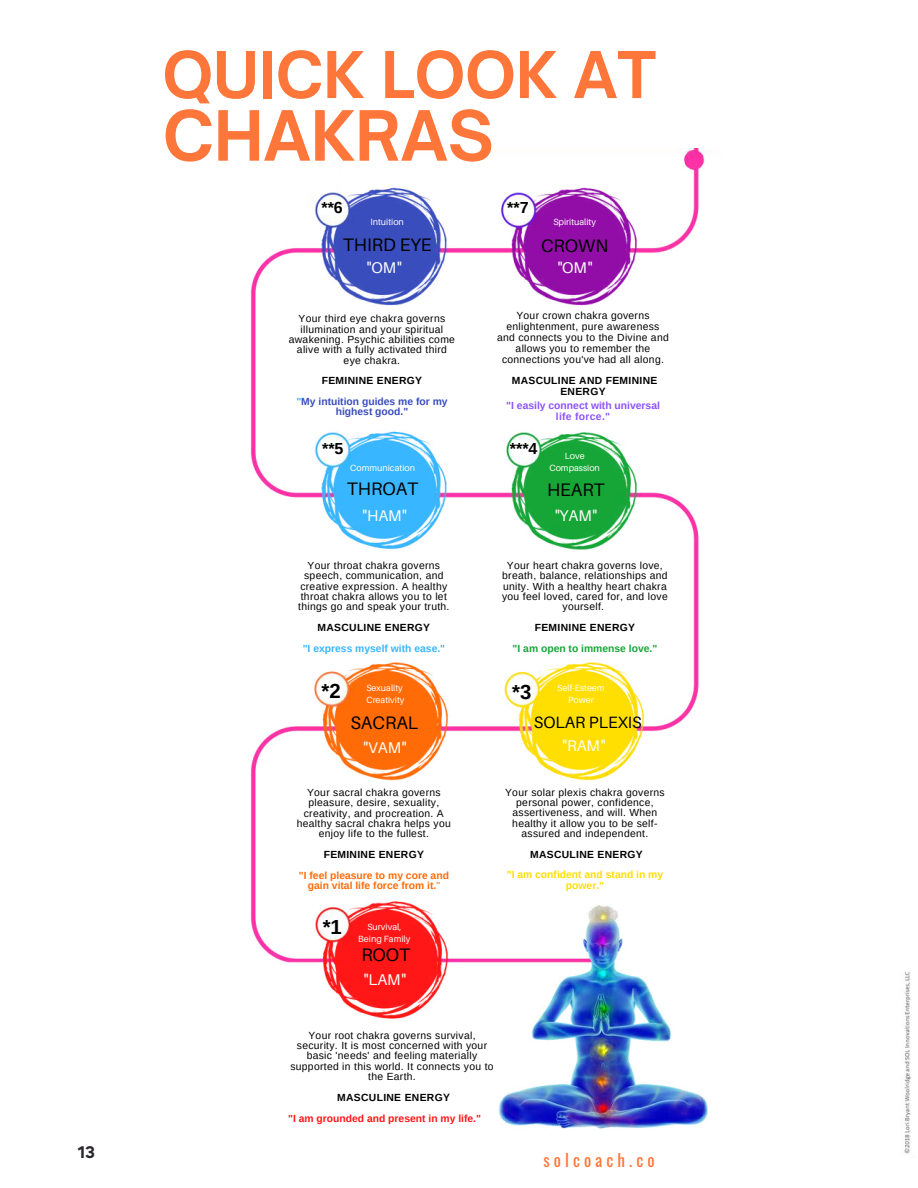
<style>
.page{position:relative;width:918px;height:1188px;background:#fff}
.page>*{position:absolute;margin:0;border:0;box-sizing:border-box;transform-origin:0 0}
.t1{font:700 66.3px "Open Sauce One";color:#ff763a}
.t2{font:700 61.65px "Open Sauce One";color:#ff763a}
.t3{font:700 20.25px "Arimo";color:#000}
.t4{font:18.15px "Aileron";color:#000}
.t5{font:16.95px "Oswald";letter-spacing:.24em;color:#ff763a}
.t6{font:16.35px "Aileron";color:#000}
.t7{font:700 16.05px "Arimo";color:#000}
.t8{font:15.45px "Aileron";color:#fffefc}
.t9{font:700 15px "Gordita";color:#2b282d}
.t10{font:10.35px/10.4px "Arimo";letter-spacing:.03em;color:#000;text-align:center}
.t11{font:700 10.35px/10.9px "Arimo";letter-spacing:.03em;color:#000;text-align:center}
.t12{font:700 10.35px/20.7px "Arimo";color:#394dbd;text-align:center}
.t13{font:700 10.35px/10.4px "Arimo";color:#ff6b07;text-align:center}
.t14{font:700 10.35px/10.9px "Arimo";color:#8c52ff;text-align:center}
.t15{font:700 10.35px "Arimo";color:#ff1616}
.t16{font:700 10.35px/10.4px "Arimo";color:#ffde01;text-align:center}
.t17{font:700 10.35px "Arimo";color:#38b6ff}
.t18{font:700 10.35px "Arimo";color:#16a637}
.t19{font:9px/12px "Aileron";color:#fffefc;text-align:center}
.s1{color:#000}
.s2{color:#38b6ff}
.s3{font-weight:400}
</style>
<div class="page">
<img style="left:250px;top:149px;width:455px;height:870px">
<img style="left:496px;top:900px;width:212px;height:229px">
<img style="left:904px;top:971px;width:7px;height:183px">
<h3 class="t9" style="left:78px;top:1142px;width:19px">13</h3>
<h2 class="t2" style="left:163px;top:36px;width:495px">QUICK LOOK AT</h2>
<h1 class="t1" style="left:163px;top:94px;width:332px">CHAKRAS</h1>
<h3 class="t7" style="left:321px;top:198px;width:23px">**6</h3>
<h3 class="t7" style="left:507px;top:199px;width:23px">**7</h3>
<p class="t19" style="left:370px;top:216px;width:35px">Intuition</p>
<h3 class="t4" style="left:343px;top:234px;width:90px">THIRD EYE</h3>
<p class="t19" style="left:553px;top:216px;width:44px">Spirituality</p>
<h3 class="t4" style="left:541px;top:234px;width:69px">CROWN</h3>
<h3 class="t8" style="left:366px;top:258px;width:37px">"OM"</h3>
<h3 class="t8" style="left:557px;top:258px;width:37px">"OM"</h3>
<p class="t10" style="left:289px;top:313px;width:168px">Your third eye chakra governs illumination and your spiritual awakening. Psychic abilities come alive with a fully activated third eye chakra.</p>
<p class="t12" style="left:296px;top:370px;width:153px"><span class="s1">FEMININE ENERGY<br></span><span class="s2">"</span>My intuition guides me for my</p>
<p class="t12" style="left:336px;top:401px;width:74px">highest good."</p>
<h3 class="t7" style="left:322px;top:440px;width:23px">**5</h3>
<p class="t19" style="left:350px;top:461px;width:66px">Communication</p>
<h3 class="t4" style="left:347px;top:477px;width:73px">THROAT</h3>
<h3 class="t8" style="left:362px;top:506px;width:47px">"HAM"</h3>
<p class="t10" style="left:298px;top:560px;width:153px">Your throat chakra governs speech, communication, and creative expression. A healthy throat chakra allows you to let things go and speak your truth.</p>
<p class="t11" style="left:318px;top:622px;width:114px">MASCULINE ENERGY</p>
<p class="t17" style="left:303px;top:642px;width:144px">"I express myself with ease."</p>
<h3 class="t3" style="left:322px;top:680px;width:21px">*2</h3>
<p class="t19" style="left:366px;top:682px;width:40px;text-align:left">Sexuality<br>Creativity</p>
<h3 class="t4" style="left:350px;top:711px;width:69px">SACRAL</h3>
<h3 class="t8" style="left:363px;top:738px;width:45px">"VAM"</h3>
<p class="t10" style="left:297px;top:787px;width:156px">Your sacral chakra governs pleasure, desire, sexuality, creativity, and procreation. A healthy sacral chakra helps you enjoy life to the fullest.</p>
<p class="t11" style="left:324px;top:849px;width:102px">FEMININE ENERGY</p>
<p class="t13" style="left:299px;top:870px;width:152px">"I feel pleasure to my core and gain vital life force from it.<span class="s3">"</span></p>
<h3 class="t3" style="left:323px;top:915px;width:21px">*1</h3>
<p class="t19" style="left:358px;top:921px;width:54px">Survival,<br>Being Family</p>
<h3 class="t4" style="left:361px;top:943px;width:50px">ROOT</h3>
<h3 class="t8" style="left:363px;top:970px;width:44px">"LAM"</h3>
<p class="t10" style="left:497px;top:310px;width:173px;line-height:10.9px">Your crown chakra governs enlightenment, pure awareness and connects you to the Divine and allows you to remember the connections you've had all along.</p>
<p class="t11" style="left:512px;top:375px;width:147px">MASCULINE AND FEMININE<br>ENERGY</p>
<p class="t14" style="left:506px;top:400px;width:155px">"I easily connect with universal life force."</p>
<h3 class="t7" style="left:510px;top:440px;width:29px">***4</h3>
<p class="t19" style="left:549px;top:450px;width:52px">Love<br>Compassion</p>
<h3 class="t4" style="left:547px;top:478px;width:59px">HEART</h3>
<h3 class="t8" style="left:554px;top:506px;width:44px">"YAM"</h3>
<p class="t10" style="left:502px;top:560px;width:167px">Your heart chakra governs love, breath, balance, relationships and unity. With a healthy heart chakra you feel loved, cared for, and love yourself.</p>
<p class="t11" style="left:535px;top:622px;width:102px">FEMININE ENERGY</p>
<p class="t18" style="left:513px;top:642px;width:146px">"I am open to immense love."</p>
<h3 class="t3" style="left:512px;top:681px;width:21px">*3</h3>
<p class="t19" style="left:557px;top:682px;width:49px">Self-Esteem<br>Power</p>
<h3 class="t6" style="left:534px;top:712px;width:110px">SOLAR PLEXIS</h3>
<h3 class="t8" style="left:562px;top:736px;width:45px">"RAM"</h3>
<p class="t10" style="left:505px;top:787px;width:161px">Your solar plexis chakra governs personal power, confidence, assertiveness, and will. When healthy it allow you to be self&shy;assured and independent.</p>
<p class="t11" style="left:530px;top:849px;width:114px">MASCULINE ENERGY</p>
<p class="t16" style="left:507px;top:870px;width:158px">"I am confident and stand in my power."</p>
<p class="t10" style="left:290px;top:1030px;width:205px">Your root chakra governs survival, security. It is most concerned with your basic 'needs' and feeling materially supported in this world. It connects you to the Earth.</p>
<p class="t11" style="left:337px;top:1092px;width:114px">MASCULINE ENERGY</p>
<p class="t15" style="left:288px;top:1112px;width:194px">"I am grounded and present in my life."</p>
<h3 class="t5" style="left:543px;top:1147px;width:113px">solcoach.co</h3>
</div>
